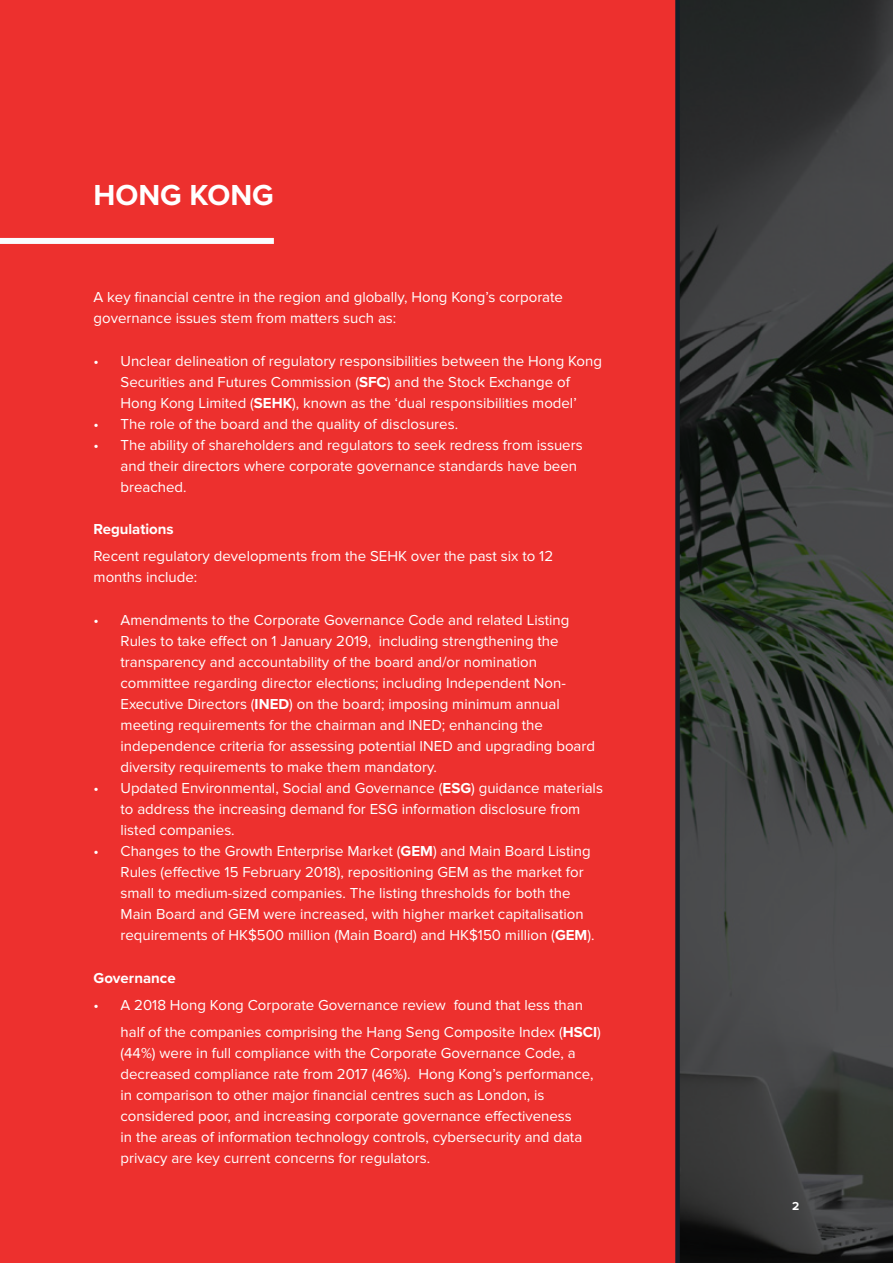
<style>
.page{position:relative;width:893px;height:1263px;background:#fff}
.page>*{position:absolute;margin:0;border:0;box-sizing:border-box;transform-origin:0 0}
.t1{font:700 30px "Proxima Nova";color:#fff}
.t2{font:15px/21px "Proxima Nova";color:#fff}
.t3{font:700 15px "Proxima Nova";color:#fff}
.t4{font:700 12px "Proxima Nova";color:#fff}
.s1{font-weight:700}
</style>
<div class="page">
<svg style="left:680px;top:0;width:213px;height:1263px;background:#383b3a"></svg>
<div style="left:0;top:0;width:677px;height:1263px;background:#ed302e"></div>
<div style="left:0;top:238px;width:274px;height:6px;background:#fafdff"></div>
<div style="left:675px;top:0;width:5px;height:1263px;background:#131e29"></div>
<h1 class="t1" style="left:94px;top:173px;width:182px">HONG KONG</h1>
<p class="t2" style="left:94px;top:287px;width:471px">A key financial centre in the region and globally, Hong Kong’s corporate governance issues stem from matters such as:</p>
<p class="t2" style="left:94px;top:350px;width:510px;text-align:center">• Unclear delineation of regulatory responsibilities between the Hong Kong<br>Securities and Futures Commission (<span class="s1">SFC</span>) and the Stock Exchange of<br>Hong Kong Limited (<span class="s1">SEHK</span>), known as the ‘dual responsibilities model’</p>
<p class="t2" style="left:94px;top:413px;width:366px">• The role of the board and the quality of disclosures.</p>
<p class="t2" style="left:121px;top:434px;width:464px;text-indent:-27px">• The ability of shareholders and regulators to seek redress from issuers and their directors where corporate governance standards have been breached.</p>
<p class="t3" style="left:94px;top:518px;width:82px">Regulations</p>
<p class="t2" style="left:94px;top:546px;width:461px">Recent regulatory developments from the SEHK over the past six to 12 months include:</p>
<p class="t2" style="left:121px;top:610px;width:476px;text-indent:-27px">• Amendments to the Corporate Governance Code and related Listing Rules to take effect on 1 January 2019, including strengthening the transparency and accountability of the board and/or nomination committee regarding director elections; including Independent Non-Executive Directors (<span class="s1">INED</span>) on the board; imposing minimum annual meeting requirements for the chairman and INED; enhancing the independence criteria for assessing potential INED and upgrading board diversity requirements to make them mandatory.</p>
<p class="t2" style="left:121px;top:778px;width:484px;text-indent:-27px">• Updated Environmental, Social and Governance (<span class="s1">ESG</span>) guidance materials to address the increasing demand for ESG information disclosure from listed companies.</p>
<p class="t2" style="left:121px;top:841px;width:475px;text-indent:-27px">• Changes to the Growth Enterprise Market (<span class="s1">GEM</span>) and Main Board Listing Rules (effective 15 February 2018), repositioning GEM as the market for small to medium-sized companies. The listing thresholds for both the Main Board and GEM were increased, with higher market capitalisation requirements of HK$500 million (Main Board) and HK$150 million (<span class="s1">GEM</span>).</p>
<p class="t3" style="left:94px;top:966px;width:84px">Governance</p>
<p class="t2" style="left:121px;top:991px;width:482px;line-height:27px;text-indent:-27px">• A 2018 Hong Kong Corporate Governance review found that less than half of the companies comprising the Hang Seng Composite Index (<span class="s1">HSCI</span>)</p>
<p class="t2" style="left:121px;top:1042px;width:474px">(44%) were in full compliance with the Corporate Governance Code, a decreased compliance rate from 2017 (46%). Hong Kong’s performance, in comparison to other major financial centres such as London, is considered poor, and increasing corporate governance effectiveness<br>in the areas of information technology controls, cybersecurity and data privacy are key current concerns for regulators.</p>
<p class="t4" style="left:792px;top:1197px;width:9px">2</p>
</div>
